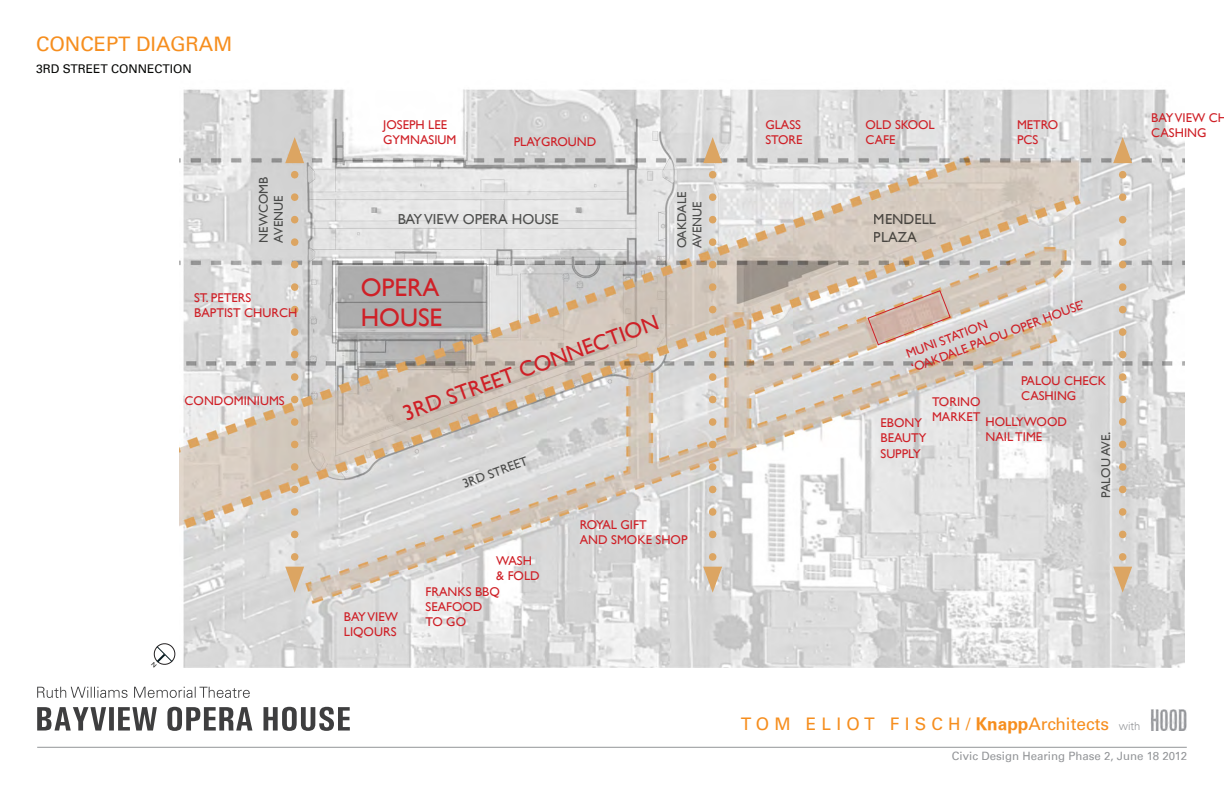
<style>
.page{position:relative;width:1224px;height:792px;background:#fff}
.page>*{position:absolute;margin:0;border:0;box-sizing:border-box;transform-origin:0 0}
.t1{font:25.4px "Gill Sans";color:#cf2027}
.t2{font:21.7px "Gill Sans";color:#cf2027}
.t3{font:20px "Univers 55 Roman";color:#f68e1e}
.t4{font:17.3px "Univers";color:#f68e1e}
.t5{font:14.5px "Gill Sans";color:#040503}
.t6{font:12.7px/15.2px "Gill Sans";color:#cf2027}
.t7{font:12.7px/15.2px "Gill Sans";color:#040503}
.t8{font:12px "Univers 55 Roman";color:#040503}
.t9{font:11.5px "Univers 55 Roman";color:#939598}
.s1{font-size:15.2px}
.s2{font-weight:700}
.s3{font-family:"Univers 45";font-weight:300;font-size:11.2px;color:#939598}
</style>
<div class="page">
<hr style="left:37px;top:747px;width:1150px;height:1px;background:#939598">
<img style="left:1150px;top:710px;width:37px;height:21px">
<svg style="left:37px;top:707px;width:313px;height:24px"></svg>
<svg style="left:37px;top:687px;width:213px;height:11px"></svg>
<img style="left:179px;top:89px;width:1005px;height:579px">
<svg style="left:285px;top:137px;width:19px;height:26px"></svg>
<svg style="left:285px;top:175px;width:19px;height:418px;background:#d6ccc0"></svg>
<svg style="left:703px;top:137px;width:19px;height:26px"></svg>
<svg style="left:703px;top:175px;width:19px;height:418px;background:#d8cdc1"></svg>
<svg style="left:1113px;top:137px;width:19px;height:26px"></svg>
<svg style="left:1113px;top:175px;width:19px;height:418px;background:#d7d0c8"></svg>
<svg style="left:867px;top:290px;width:84px;height:56px;background:#d5beb6"></svg>
<svg style="left:153px;top:643px;width:23px;height:22px"></svg>
<p class="t3" style="left:36px;top:32px;width:198px">CONCEPT DIAGRAM</p>
<p class="t8" style="left:36px;top:62px;width:157px">3RD STREET CONNECTION</p>
<p class="t7" style="left:256px;top:243px;width:67px;rotate:-90deg">NEWCOMB<br>AVENUE</p>
<p class="t6" style="left:194px;top:290px;width:59px">ST. PETERS</p>
<p class="t6" style="left:194px;top:305px;width:105px">BAPTIST CHURCH</p>
<p class="t6" style="left:185px;top:393px;width:102px">CONDOMINIUMS</p>
<p class="t6" style="left:383px;top:118px;width:65px">JOSEPH LEE</p>
<p class="t6" style="left:383px;top:133px;width:75px">GYMNASIUM</p>
<p class="t6" style="left:514px;top:134px;width:84px">PLAYGROUND</p>
<p class="t5" style="left:397px;top:211px;width:163px">BAY VIEW OPERA HOUSE</p>
<p class="t1" style="left:361px;top:273px;width:80px">OPERA</p>
<p class="t1" style="left:361px;top:303px;width:83px">HOUSE</p>
<p class="t2" style="left:399px;top:402px;width:272px;rotate:-20deg">3RD STREET CONNECTION</p>
<p class="t7" style="left:460px;top:477px;width:70px;rotate:-20deg">3RD STREET</p>
<p class="t7" style="left:675px;top:248px;width:58px;rotate:-90deg">OAKDALE<br>AVENUE</p>
<p class="t6" style="left:344px;top:609px;width:56px">BAY VIEW<br>LIQOURS</p>
<p class="t6" style="left:496px;top:553px;width:37px">WASH</p>
<p class="t6" style="left:496px;top:568px;width:45px">&amp; FOLD</p>
<p class="t6" style="left:426px;top:584px;width:76px">FRANKS BBQ</p>
<p class="t6" style="left:426px;top:599px;width:58px">SEAFOOD</p>
<p class="t6" style="left:426px;top:615px;width:42px">TO GO</p>
<p class="t6" style="left:580px;top:517px;width:68px">ROYAL GIFT</p>
<p class="t6" style="left:580px;top:532px;width:109px">AND SMOKE SHOP</p>
<p class="t6" style="left:765px;top:118px;width:37px">GLASS</p>
<p class="t6" style="left:765px;top:133px;width:39px">STORE</p>
<p class="t6" style="left:865px;top:118px;width:71px">OLD SKOOL</p>
<p class="t6" style="left:865px;top:133px;width:32px">CAFE</p>
<p class="t5" style="left:874px;top:211px;width:64px">MENDELL</p>
<p class="t5" style="left:874px;top:228px;width:45px">PLAZA</p>
<p class="t6" style="left:1017px;top:118px;width:43px">METRO</p>
<p class="t6" style="left:1017px;top:133px;width:23px">PCS</p>
<p class="t6" style="left:909px;top:361px;width:185px;rotate:-20deg">‘OAKDALE PALOU OPER HOUSE’</p>
<p class="t6" style="left:904px;top:347px;width:88px;rotate:-20deg">MUNI STATION</p>
<p class="t6" style="left:1021px;top:373px;width:86px">PALOU CHECK</p>
<p class="t6" style="left:1021px;top:389px;width:57px">CASHING</p>
<p class="t6" style="left:986px;top:414px;width:83px">HOLLYWOOD</p>
<p class="t6" style="left:986px;top:429px;width:58px">NAIL TIME</p>
<p class="t6" style="left:932px;top:394px;width:50px">TORINO</p>
<p class="t6" style="left:932px;top:409px;width:50px">MARKET</p>
<p class="t6" style="left:881px;top:415px;width:43px">EBONY</p>
<p class="t6" style="left:881px;top:431px;width:47px">BEAUTY</p>
<p class="t6" style="left:881px;top:446px;width:42px">SUPPLY</p>
<p class="t7" style="left:1099px;top:498px;width:68px;rotate:-90deg">PALOU AVE<span class="s1">.</span></p>
<p class="t6" style="left:1151px;top:110px;width:77px">BAY VIEW CH<br>CASHING</p>
<h3 class="t4" style="left:741px;top:714px;width:401px">T O M E L I O T F I S C H / <span class="s2">Knapp</span>Architects <span class="s3">with</span></h3>
<p class="t9" style="left:952px;top:749px;width:237px">Civic Design Hearing Phase 2, June 18 2012</p>
</div>
